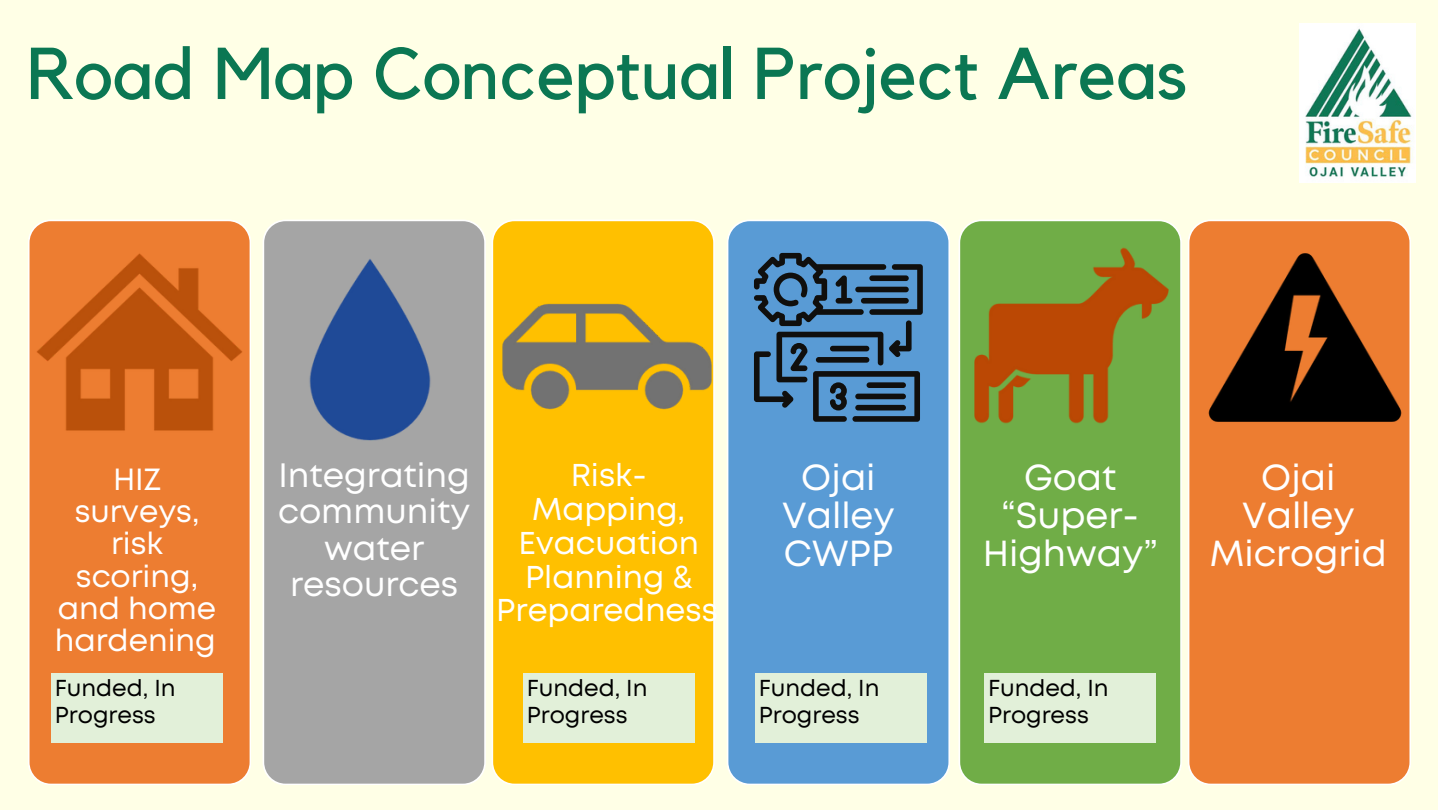
<style>
.page{position:relative;width:1438px;height:810px;background:#ffffe6}
.page>*{position:absolute;margin:0;border:0;box-sizing:border-box;transform-origin:0 0}
.t1{font:72.45px "Kollektif";color:#0b7753}
.t2{font:36.15px/38.2px "Mont";color:#fff;text-align:center}
.t3{font:33.75px/36px "Mont";color:#fff;text-align:center}
.t4{font:31.5px/33.8px "Mont";color:#fff;text-align:center}
.t5{font:30.6px/32.4px "Mont";color:#fff;text-align:center}
.t6{font:23.1px/27px "Mont";color:#000}
</style>
<div class="page">
<div style="left:28px;top:220px;width:223px;height:565px;background:#ed7d31"></div>
<div style="left:263px;top:220px;width:223px;height:565px;background:#a5a5a5"></div>
<div style="left:491px;top:220px;width:224px;height:565px;background:#ffc000"></div>
<div style="left:727px;top:220px;width:223px;height:565px;background:#599bd5"></div>
<div style="left:958px;top:451px;width:223px;height:334px;background:#70ad47"></div>
<div style="left:1188px;top:220px;width:223px;height:565px;background:#ed7d31"></div>
<div style="left:52px;top:674px;width:170px;height:69px;background:#e2f0d9"></div>
<img style="left:263px;top:235px;width:221px;height:229px">
<img style="left:28px;top:225px;width:223px;height:234px">
<img style="left:493px;top:243px;width:222px;height:227px">
<img style="left:958px;top:220px;width:224px;height:231px">
<img style="left:1198px;top:231px;width:213px;height:213px">
<svg style="left:754px;top:253px;width:169px;height:169px;background:#416d94"></svg>
<div style="left:866px;top:382px;width:40px;height:6px;background:#100f0d;border-radius:3px"></div>
<div style="left:855px;top:394px;width:51px;height:5px;background:#100f0d;border-radius:3px"></div>
<div style="left:855px;top:405px;width:51px;height:6px;background:#100f0d;border-radius:3px"></div>
<div style="left:523px;top:674px;width:171px;height:69px;background:#e2f0d9"></div>
<div style="left:755px;top:674px;width:171px;height:69px;background:#e2f0d9"></div>
<div style="left:985px;top:674px;width:170px;height:69px;background:#e2f0d9"></div>
<img style="left:1299px;top:24px;width:116px;height:159px">
<p class="t1" style="left:27px;top:40px;width:1162px">Road Map Conceptual Project Areas</p>
<p class="t5" style="left:55px;top:465px;width:163px">HIZ surveys, risk scoring, and home hardening</p>
<p class="t3" style="left:278px;top:460px;width:194px">Integrating community water resources</p>
<p class="t4" style="left:496px;top:461px;width:223px">Risk-<br>Mapping,<br>Evacuation<br>Planning &amp;<br>Preparedness</p>
<p class="t2" style="left:983px;top:461px;width:176px">Goat “Super-<br>Highway”</p>
<p class="t6" style="left:55px;top:677px;width:122px">Funded, In<br>Progress</p>
<p class="t2" style="left:782px;top:461px;width:114px">Ojai<br>Valley<br>CWPP</p>
<p class="t2" style="left:1210px;top:461px;width:178px">Ojai<br>Valley<br>Microgrid</p>
<p class="t6" style="left:527px;top:677px;width:122px">Funded, In<br>Progress</p>
<p class="t6" style="left:759px;top:677px;width:122px">Funded, In<br>Progress</p>
<p class="t6" style="left:988px;top:677px;width:122px">Funded, In<br>Progress</p>
</div>
